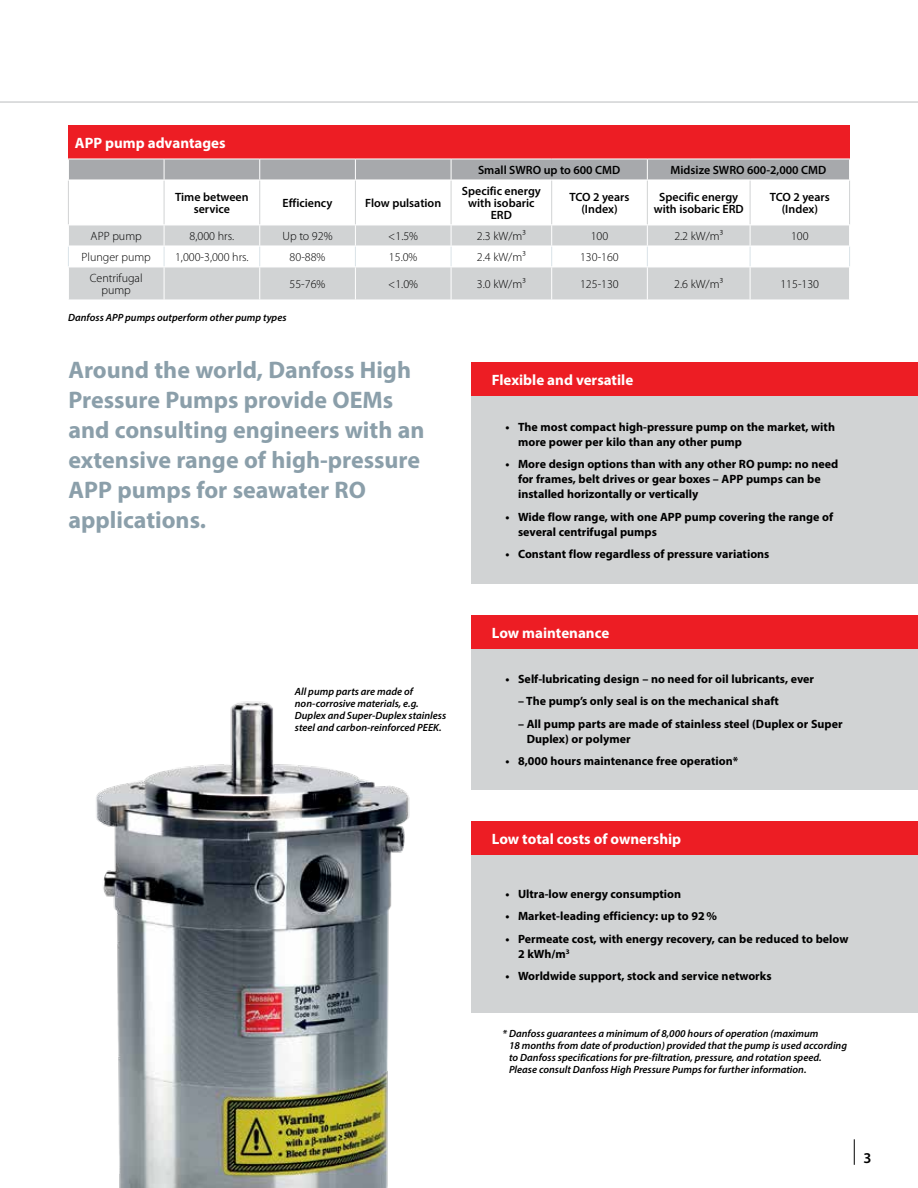
<style>
.page{position:relative;width:918px;height:1188px;background:#fff}
.page>*{position:absolute;margin:0;border:0;box-sizing:border-box;transform-origin:0 0}
.t1{font:700 24px/30px "Myriad Pro";color:#8b9faa}
.t2{font:700 15px "Myriad Pro";color:#fff}
.t3{font:600 15px "Myriad Pro";color:#000}
.t4{font:700 12px/15px "Myriad Pro";color:#000}
.t5{font:600 12px/12px "Myriad Pro";color:#000;text-align:center}
.t6{font:300 12px/12px "Myriad Pro";color:#000;text-align:center}
.t7{font:italic 600 10.5px/12px "Myriad Pro";color:#000}
</style>
<div class="page">
<div style="left:68px;top:125px;width:782px;height:34px;background:#ed1d24"></div>
<img style="left:96px;top:701px;width:314px;height:487px">
<div style="left:471px;top:362px;width:447px;height:34px;background:#ed1d24"></div>
<div style="left:471px;top:396px;width:447px;height:188px;background:#d1d3d4"></div>
<div style="left:471px;top:615px;width:447px;height:34px;background:#ed1d24"></div>
<div style="left:471px;top:649px;width:447px;height:141px;background:#d1d3d4"></div>
<div style="left:471px;top:822px;width:447px;height:34px;background:#ed1d24"></div>
<div style="left:471px;top:856px;width:447px;height:157px;background:#d1d3d4"></div>
<hr style="left:0;top:101px;width:918px;height:2px;background:#d1d3d4">
<svg style="left:69px;top:226px;width:780px;height:74px;fill:#d1d3d4"></svg>
<hr style="left:68px;top:180px;width:1px;height:45px;background:#d1d3d4">
<hr style="left:164px;top:180px;width:1px;height:45px;background:#d1d3d4">
<hr style="left:259px;top:180px;width:1px;height:45px;background:#d1d3d4">
<hr style="left:355px;top:180px;width:1px;height:45px;background:#d1d3d4">
<hr style="left:451px;top:180px;width:1px;height:45px;background:#d1d3d4">
<hr style="left:551px;top:180px;width:1px;height:45px;background:#d1d3d4">
<hr style="left:647px;top:180px;width:1px;height:45px;background:#d1d3d4">
<hr style="left:750px;top:180px;width:1px;height:45px;background:#d1d3d4">
<hr style="left:849px;top:180px;width:1px;height:45px;background:#d1d3d4">
<svg style="left:68px;top:159px;width:782px;height:21px;background:#abadb0"></svg>
<hr style="left:68px;top:180px;width:96px;height:1px;background:#fff">
<hr style="left:164px;top:180px;width:96px;height:1px;background:#fff">
<hr style="left:355px;top:180px;width:96px;height:1px;background:#fff">
<hr style="left:451px;top:180px;width:101px;height:1px;background:#fff">
<hr style="left:647px;top:180px;width:103px;height:1px;background:#fff">
<hr style="left:750px;top:180px;width:100px;height:1px;background:#fff">
<svg style="left:68px;top:247px;width:1px;height:20px"></svg>
<svg style="left:164px;top:225px;width:1px;height:42px"></svg>
<svg style="left:259px;top:225px;width:1px;height:42px"></svg>
<svg style="left:355px;top:225px;width:1px;height:42px"></svg>
<svg style="left:451px;top:225px;width:1px;height:42px"></svg>
<svg style="left:551px;top:225px;width:1px;height:42px"></svg>
<svg style="left:647px;top:225px;width:1px;height:42px"></svg>
<svg style="left:750px;top:225px;width:1px;height:42px"></svg>
<svg style="left:849px;top:247px;width:1px;height:20px"></svg>
<hr style="left:68px;top:246px;width:96px;height:1px;background:#fff">
<hr style="left:164px;top:246px;width:96px;height:1px;background:#fff">
<hr style="left:260px;top:246px;width:95px;height:1px;background:#fff">
<hr style="left:355px;top:246px;width:96px;height:1px;background:#fff">
<hr style="left:451px;top:246px;width:101px;height:1px;background:#fff">
<hr style="left:552px;top:246px;width:95px;height:1px;background:#fff">
<hr style="left:647px;top:246px;width:103px;height:1px;background:#fff">
<hr style="left:750px;top:246px;width:100px;height:1px;background:#fff">
<hr style="left:68px;top:267px;width:96px;height:1px;background:#fff">
<hr style="left:164px;top:267px;width:96px;height:1px;background:#fff">
<hr style="left:164px;top:267px;width:1px;height:33px;background:#fff">
<hr style="left:260px;top:267px;width:95px;height:1px;background:#fff">
<hr style="left:259px;top:267px;width:1px;height:33px;background:#fff">
<hr style="left:355px;top:267px;width:96px;height:1px;background:#fff">
<hr style="left:355px;top:267px;width:1px;height:33px;background:#fff">
<hr style="left:451px;top:267px;width:101px;height:1px;background:#fff">
<hr style="left:451px;top:267px;width:1px;height:33px;background:#fff">
<hr style="left:552px;top:267px;width:95px;height:1px;background:#fff">
<hr style="left:551px;top:267px;width:1px;height:33px;background:#fff">
<hr style="left:647px;top:267px;width:103px;height:1px;background:#fff">
<hr style="left:647px;top:267px;width:1px;height:33px;background:#fff">
<hr style="left:750px;top:267px;width:100px;height:1px;background:#fff">
<hr style="left:750px;top:267px;width:1px;height:33px;background:#fff">
<svg style="left:854px;top:1139px;width:1px;height:26px"></svg>
<p class="t2" style="left:75px;top:133px;width:152px">APP pump advantages</p>
<p class="t5" style="left:175px;top:191px;width:75px">Time between service</p>
<p class="t5" style="left:283px;top:197px;width:51px">Efficiency</p>
<p class="t5" style="left:365px;top:197px;width:78px">Flow pulsation</p>
<p class="t5" style="left:478px;top:164px;width:144px">Small SWRO up to 600 CMD</p>
<p class="t5" style="left:671px;top:164px;width:157px">Midsize SWRO 600-2,000 CMD</p>
<p class="t5" style="left:462px;top:185px;width:80px">Specific energy with isobaric<br>ERD</p>
<p class="t5" style="left:570px;top:191px;width:61px">TCO 2 years (Index)</p>
<p class="t5" style="left:654px;top:191px;width:91px">Specific energy with isobaric ERD</p>
<p class="t5" style="left:770px;top:191px;width:61px">TCO 2 years (Index)</p>
<p class="t6" style="left:91px;top:230px;width:53px">APP pump</p>
<p class="t6" style="left:190px;top:230px;width:46px">8,000 hrs.</p>
<p class="t6" style="left:283px;top:230px;width:51px">Up to 92%</p>
<p class="t6" style="left:388px;top:230px;width:31px">&lt;1.5%</p>
<p class="t6" style="left:477px;top:230px;width:50px">2.3 kW/m³</p>
<p class="t6" style="left:591px;top:230px;width:19px">100</p>
<p class="t6" style="left:674px;top:230px;width:50px">2.2 kW/m³</p>
<p class="t6" style="left:791px;top:230px;width:19px">100</p>
<p class="t6" style="left:82px;top:251px;width:71px">Plunger pump</p>
<p class="t6" style="left:175px;top:251px;width:75px">1,000-3,000 hrs.</p>
<p class="t6" style="left:290px;top:251px;width:37px">80-88%</p>
<p class="t6" style="left:389px;top:251px;width:30px">15.0%</p>
<p class="t6" style="left:477px;top:251px;width:50px">2.4 kW/m³</p>
<p class="t6" style="left:580px;top:251px;width:40px">130-160</p>
<p class="t6" style="left:90px;top:272px;width:54px">Centrifugal pump</p>
<p class="t6" style="left:290px;top:278px;width:37px">55-76%</p>
<p class="t6" style="left:388px;top:278px;width:31px">&lt;1.0%</p>
<p class="t6" style="left:477px;top:278px;width:50px">3.0 kW/m³</p>
<p class="t6" style="left:580px;top:278px;width:40px">125-130</p>
<p class="t6" style="left:674px;top:278px;width:50px">2.6 kW/m³</p>
<p class="t6" style="left:780px;top:278px;width:40px">115-130</p>
<p class="t7" style="left:68px;top:311px;width:220px">Danfoss APP pumps outperform other pump types</p>
<h1 class="t1" style="left:68px;top:354px;width:358px">Around the world, Danfoss High<br>Pressure Pumps provide OEMs and consulting engineers with an extensive range of high-pressure<br>APP pumps for seawater RO applications.</h1>
<p class="t7" style="left:295px;top:685px;width:153px">All pump parts are made of non-corrosive materials, e.g.<br>Duplex and Super-Duplex stainless steel and carbon-reinforced PEEK.</p>
<p class="t2" style="left:492px;top:370px;width:143px">Flexible and versatile</p>
<p class="t4" style="left:518px;top:419px;width:318px;text-indent:-13px">• The most compact high-pressure pump on the market, with more power per kilo than any other pump</p>
<p class="t4" style="left:518px;top:456px;width:322px;text-indent:-13px">• More design options than with any other RO pump: no need for frames, belt drives or gear boxes – APP pumps can be installed horizontally or vertically</p>
<p class="t4" style="left:518px;top:509px;width:317px;text-indent:-13px">• Wide flow range, with one APP pump covering the range of several centrifugal pumps</p>
<p class="t4" style="left:505px;top:546px;width:266px">• Constant flow regardless of pressure variations</p>
<p class="t2" style="left:492px;top:623px;width:119px">Low maintenance</p>
<p class="t4" style="left:505px;top:671px;width:310px">• Self-lubricating design – no need for oil lubricants, ever</p>
<p class="t4" style="left:518px;top:693px;width:262px">– The pump’s only seal is on the mechanical shaft</p>
<p class="t4" style="left:527px;top:716px;width:317px;text-indent:-9px">– All pump parts are made of stainless steel (Duplex or Super<br>Duplex) or polymer</p>
<p class="t4" style="left:505px;top:753px;width:234px">• 8,000 hours maintenance free operation*</p>
<p class="t2" style="left:492px;top:829px;width:191px">Low total costs of ownership</p>
<p class="t4" style="left:505px;top:886px;width:177px">• Ultra-low energy consumption</p>
<p class="t4" style="left:505px;top:908px;width:213px">• Market-leading efficiency: up to 92%</p>
<p class="t4" style="left:518px;top:931px;width:332px;text-indent:-13px">• Permeate cost, with energy recovery, can be reduced to below<br>2 kWh/m<sup>3</sup></p>
<p class="t4" style="left:505px;top:968px;width:268px">• Worldwide support, stock and service networks</p>
<p class="t7" style="left:509px;top:1027px;width:340px;text-indent:-6px">* Danfoss guarantees a minimum of 8,000 hours of operation (maximum<br>18 months from date of production) provided that the pump is used according to Danfoss specifications for pre-filtration, pressure, and rotation speed.<br>Please consult Danfoss High Pressure Pumps for further information.</p>
<p class="t3" style="left:863px;top:1148px;width:10px">3</p>
</div>
